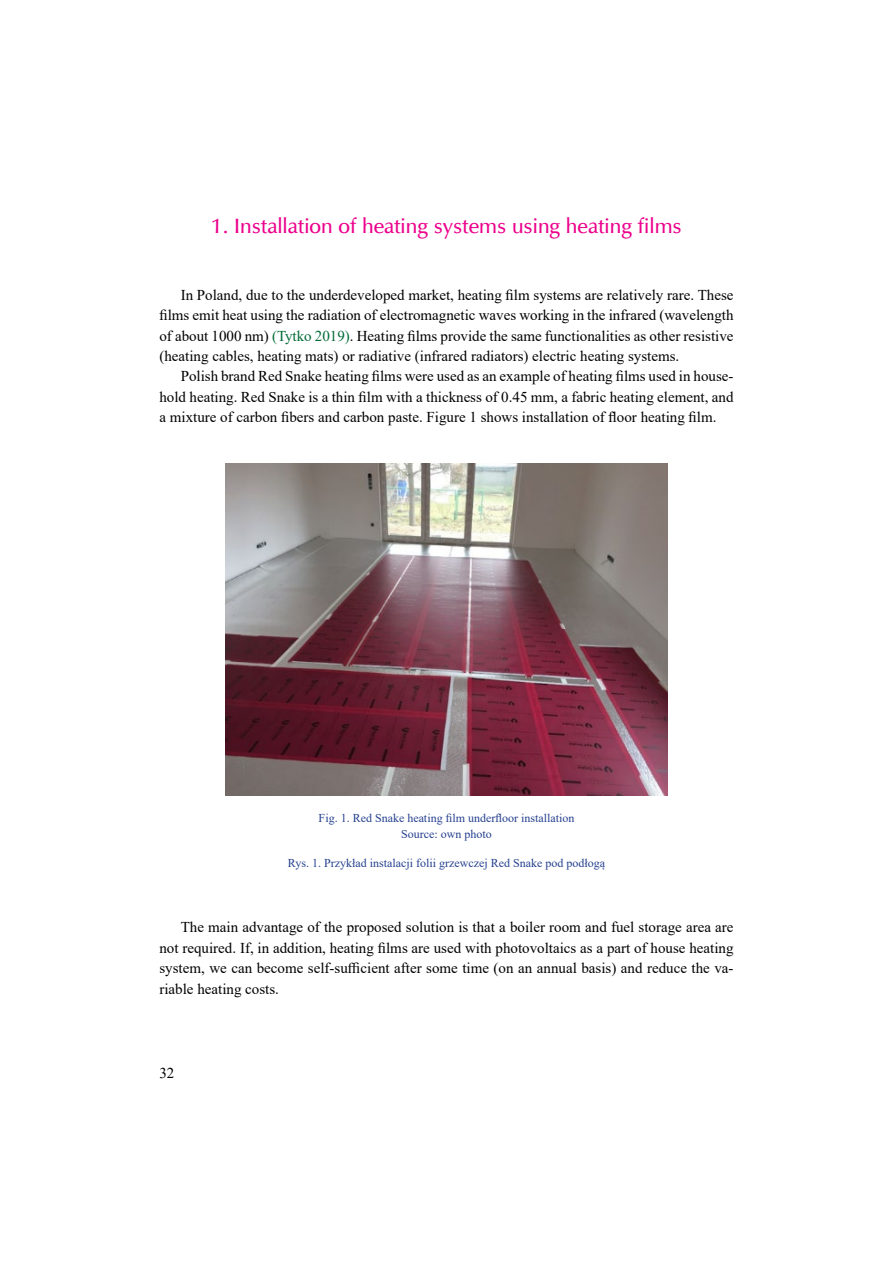
<style>
.page{position:relative;width:893px;height:1263px;background:#fff}
.page>*{position:absolute;margin:0;border:0;box-sizing:border-box;transform-origin:0 0}
.t1{font:21px "Zapf Humnst Dm EU";color:#ec008c}
.t2{font:15px/20.4px "Times New Roman";color:#000;text-align:justify}
.t3{font:12px/16.5px "Times New Roman";color:#25408f;text-align:center}
.s1{color:#006b36}
</style>
<div class="page">
<img style="left:226px;top:464px;width:441px;height:331px">
<h1 class="t1" style="left:211px;top:212px;width:472px">1. Installation of heating systems using heating films</h1>
<p class="t2" style="left:159px;top:284px;width:576px;text-indent:21px">In Poland, due to the underdeveloped market, heating film systems are relatively rare. These films emit heat using the radiation of electromagnetic waves working in the infrared (wavelength of about 1000 nm) <span class="s1">(Tytko 2019)</span>. Heating films provide the same functionalities as other resistive (heating cables, heating mats) or radiative (infrared radiators) electric heating systems.</p>
<p class="t2" style="left:159px;top:366px;width:576px;text-indent:21px">Polish brand Red Snake heating films were used as an example of heating films used in house&shy;hold heating. Red Snake is a thin film with a thickness of 0.45 mm, a fabric heating element, and a mixture of carbon fibers and carbon paste. Figure 1 shows installation of floor heating film.</p>
<p class="t3" style="left:319px;top:809px;width:257px">Fig. 1. Red Snake heating film underfloor installation<br>Source: own photo</p>
<p class="t3" style="left:288px;top:855px;width:319px">Rys. 1. Przykład instalacji folii grzewczej Red Snake pod podłogą</p>
<p class="t2" style="left:159px;top:916px;width:576px;text-indent:21px">The main advantage of the proposed solution is that a boiler room and fuel storage area are not required. If, in addition, heating films are used with photovoltaics as a part of house heating system, we can become self-sufficient after some time (on an annual basis) and reduce the va&shy;riable heating costs.</p>
<p class="t2" style="left:159px;top:1062px;width:16px">32</p>
</div>
